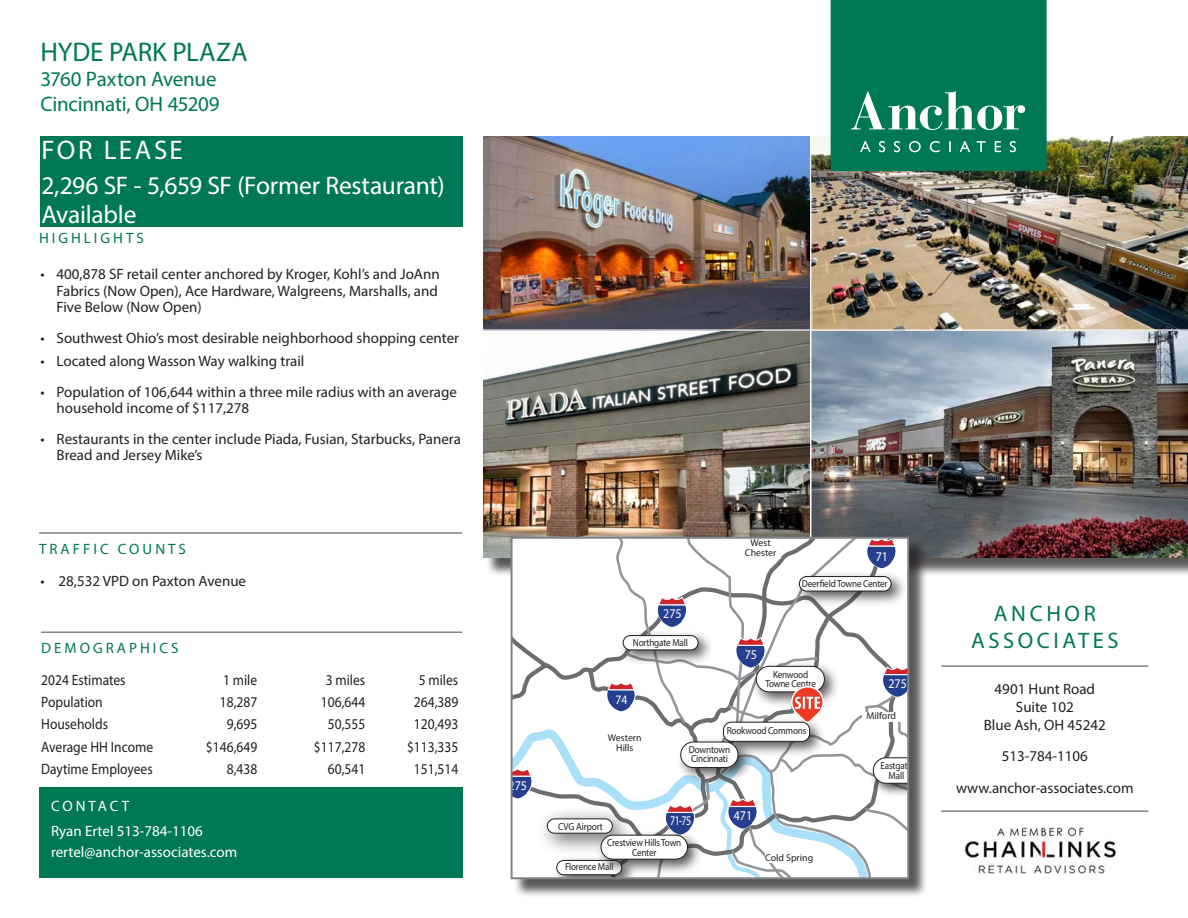
<style>
.page{position:relative;width:1188px;height:918px;background:#fff}
.page>*{position:absolute;margin:0;border:0;box-sizing:border-box;transform-origin:0 0}
.t1{font:27px "Myriad Pro";letter-spacing:-.005em;color:#007854}
.t2{font:27px "Myriad Pro";letter-spacing:.09em;color:#fff}
.t3{font:25.5px/28.5px "Myriad Pro";letter-spacing:-.01em;color:#fff}
.t4{font:22.5px "Myriad Pro";letter-spacing:.16em;color:#007854}
.t5{font:21px "Myriad Pro";letter-spacing:-.01em;color:#007854}
.t6{font:15px/16.5px "Myriad Pro";color:#231f20}
.t7{font:15px "Myriad Pro";color:#231f20;scale:.9 1}
.t8{font:15px "Myriad Pro";color:#fff}
.t9{font:15px "Myriad Pro";letter-spacing:.2em;color:#007854}
.t10{font:15px "Myriad Pro";letter-spacing:.195em;color:#fff}
.t11{font:13.35px "Myriad Pro";color:#fff;scale:.9 1}
.t12{font:13.35px "Myriad Pro";color:#fff;scale:.75 1}
.t13{font:12.9px "Myriad Pro";color:#fff;scale:.9 1}
.t14{font:10.2px/10.2px "Myriad Pro";letter-spacing:-.02em;color:#231f20;text-align:center;scale:.9 1}
.t15{font:9.9px/9.9px "Myriad Pro";color:#231f20;text-align:center}
</style>
<div class="page">
<img style="left:811px;top:331px;width:377px;height:227px">
<img style="left:483px;top:331px;width:328px;height:227px">
<img style="left:811px;top:137px;width:377px;height:194px">
<img style="left:483px;top:137px;width:328px;height:194px">
<hr style="left:39px;top:532px;width:423px;height:2px;background:#808285">
<svg style="left:831px;top:0;width:216px;height:171px;background:#0f805e"></svg>
<div style="left:40px;top:137px;width:423px;height:90px;background:#007854"></div>
<div style="left:39px;top:787px;width:424px;height:91px;background:#007854"></div>
<hr style="left:941px;top:665px;width:207px;height:2px;background:#808285">
<img style="left:964px;top:828px;width:153px;height:46px">
<hr style="left:941px;top:810px;width:207px;height:2px;background:#808285">
<hr style="left:41px;top:632px;width:421px;height:1px;background:#808285">
<div style="left:513px;top:539px;width:415px;height:359px;background:#231f20;opacity:.75"></div>
<svg style="left:514px;top:540px;width:392px;height:336px"></svg>
<div style="left:536px;top:807px;width:98px;height:49px;background:#231f20;opacity:.75"></div>
<div style="left:547px;top:819px;width:65px;height:14px;background:#fff;border-radius:7px"></div>
<div style="left:547px;top:818px;width:66px;height:16px;border:1px solid #231f20;border-radius:7px"></div>
<div style="left:741px;top:538px;width:40px;height:20px;background:#fff"></div>
<div style="left:765px;top:853px;width:54px;height:10px;background:#fff"></div>
<div style="left:601px;top:734px;width:47px;height:20px;background:#fff"></div>
<div style="left:862px;top:712px;width:38px;height:10px;background:#fff"></div>
<div style="left:794px;top:571px;width:113px;height:36px;background:#231f20;opacity:.75"></div>
<div style="left:799px;top:577px;width:92px;height:14px;background:#fff;border-radius:7px"></div>
<div style="left:799px;top:576px;width:93px;height:15px;border:1px solid #231f20;border-radius:7px"></div>
<div style="left:596px;top:830px;width:107px;height:45px;background:#231f20;opacity:.75"></div>
<div style="left:601px;top:835px;width:87px;height:24px;background:#fff;border-radius:12px"></div>
<div style="left:601px;top:835px;width:87px;height:25px;border:1px solid #231f20;border-radius:12px"></div>
<img style="left:792px;top:686px;width:31px;height:37px">
<div style="left:511px;top:537px;width:398px;height:342px;border:2px solid #808285"></div>
<p class="t1" style="left:40px;top:35px;width:209px">HYDE PARK PLAZA</p>
<p class="t5" style="left:40px;top:66px;width:178px">3760 Paxton Avenue</p>
<p class="t5" style="left:40px;top:91px;width:181px">Cincinnati, OH 45209</p>
<p class="t2" style="left:42px;top:133px;width:143px">FOR LEASE</p>
<p class="t3" style="left:42px;top:171px;width:405px">2,296 SF - 5,659 SF (Former Restaurant)<br>Available</p>
<p class="t9" style="left:39px;top:228px;width:106px">HIGHLIGHTS</p>
<p class="t6" style="left:57px;top:266px;width:385px;text-align:justify;text-indent:-16px">• 400,878 SF retail center anchored by Kroger, Kohl’s and JoAnn Fabrics (Now Open), Ace Hardware, Walgreens, Marshalls, and Five Below (Now Open)</p>
<p class="t6" style="left:41px;top:329px;width:420px">• Southwest Ohio’s most desirable neighborhood shopping center</p>
<p class="t6" style="left:41px;top:353px;width:265px">• Located along Wasson Way walking trail</p>
<p class="t6" style="left:57px;top:383px;width:402px;text-indent:-16px">• Population of 106,644 within a three mile radius with an average household income of $117,278</p>
<p class="t6" style="left:57px;top:430px;width:406px;text-indent:-16px">• Restaurants in the center include Piada, Fusian, Starbucks, Panera<br>Bread and Jersey Mike’s</p>
<p class="t9" style="left:39px;top:540px;width:148px">TRAFFIC COUNTS</p>
<p class="t6" style="left:40px;top:572px;width:207px">• 28,532 VPD on Paxton Avenue</p>
<p class="t9" style="left:41px;top:639px;width:139px">DEMOGRAPHICS</p>
<p class="t7" style="left:41px;top:670px;width:95px">2024 Estimates</p>
<p class="t7" style="left:223px;top:670px;width:39px">1 mile</p>
<p class="t7" style="left:326px;top:670px;width:45px">3 miles</p>
<p class="t7" style="left:419px;top:670px;width:45px">5 miles</p>
<p class="t7" style="left:41px;top:693px;width:70px">Population</p>
<p class="t7" style="left:220px;top:693px;width:43px">18,287</p>
<p class="t7" style="left:321px;top:693px;width:51px">106,644</p>
<p class="t7" style="left:414px;top:693px;width:51px">264,389</p>
<p class="t7" style="left:41px;top:715px;width:76px">Households</p>
<p class="t7" style="left:227px;top:715px;width:35px">9,695</p>
<p class="t7" style="left:328px;top:715px;width:43px">50,555</p>
<p class="t7" style="left:414px;top:715px;width:51px">120,493</p>
<p class="t7" style="left:41px;top:737px;width:126px">Average HH Income</p>
<p class="t7" style="left:206px;top:737px;width:58px">$146,649</p>
<p class="t7" style="left:314px;top:737px;width:58px">$117,278</p>
<p class="t7" style="left:407px;top:737px;width:58px">$113,335</p>
<p class="t7" style="left:41px;top:760px;width:125px">Daytime Employees</p>
<p class="t7" style="left:227px;top:760px;width:35px">8,438</p>
<p class="t7" style="left:328px;top:760px;width:43px">60,541</p>
<p class="t7" style="left:414px;top:760px;width:51px">151,514</p>
<p class="t10" style="left:51px;top:797px;width:80px">CONTACT</p>
<p class="t8" style="left:51px;top:821px;width:153px">Ryan Ertel 513-784-1106</p>
<p class="t8" style="left:51px;top:843px;width:188px">rertel@anchor-associates.com</p>
<p class="t11" style="left:509px;top:777px;width:22px">275</p>
<p class="t11" style="left:663px;top:605px;width:22px">275</p>
<p class="t14" style="left:633px;top:637px;width:63px">Northgate Mall</p>
<p class="t13" style="left:615px;top:692px;width:15px">74</p>
<p class="t15" style="left:745px;top:537px;width:33px">West<br>Chester</p>
<p class="t11" style="left:745px;top:647px;width:15px">75</p>
<p class="t11" style="left:876px;top:548px;width:15px">71</p>
<p class="t14" style="left:802px;top:578px;width:97px">Deerfield Towne Center</p>
<p class="t14" style="left:765px;top:670px;width:58px;line-height:8.4px">Kenwood<br>Towne Centre</p>
<p class="t11" style="left:888px;top:676px;width:22px">275</p>
<p class="t15" style="left:866px;top:711px;width:31px">Milford</p>
<p class="t15" style="left:608px;top:733px;width:35px">Western<br>Hills</p>
<p class="t14" style="left:558px;top:821px;width:51px">CVG Airport</p>
<p class="t14" style="left:727px;top:725px;width:90px">Rookwood Commons</p>
<p class="t14" style="left:689px;top:746px;width:47px;line-height:8.4px;text-align:left">Downtown<br>Cincinnati</p>
<p class="t12" style="left:670px;top:813px;width:30px">71-75</p>
<p class="t11" style="left:734px;top:808px;width:22px">471</p>
<p class="t14" style="left:607px;top:837px;width:84px">Crestview Hills Town<br>Center</p>
<p class="t14" style="left:565px;top:861px;width:55px">Florence Mall</p>
<p class="t15" style="left:765px;top:852px;width:50px">Cold Spring</p>
<p class="t14" style="left:880px;top:760px;width:37px">Eastgate<br>Mall</p>
<p class="t4" style="left:994px;top:600px;width:103px">ANCHOR</p>
<p class="t4" style="left:971px;top:627px;width:149px">ASSOCIATES</p>
<p class="t6" style="left:995px;top:680px;width:102px">4901 Hunt Road</p>
<p class="t6" style="left:1016px;top:698px;width:59px">Suite 102</p>
<p class="t6" style="left:984px;top:716px;width:124px">Blue Ash, OH 45242</p>
<p class="t6" style="left:1002px;top:748px;width:88px">513-784-1106</p>
<p class="t6" style="left:956px;top:779px;width:179px">www.anchor-associates.com</p>
</div>
